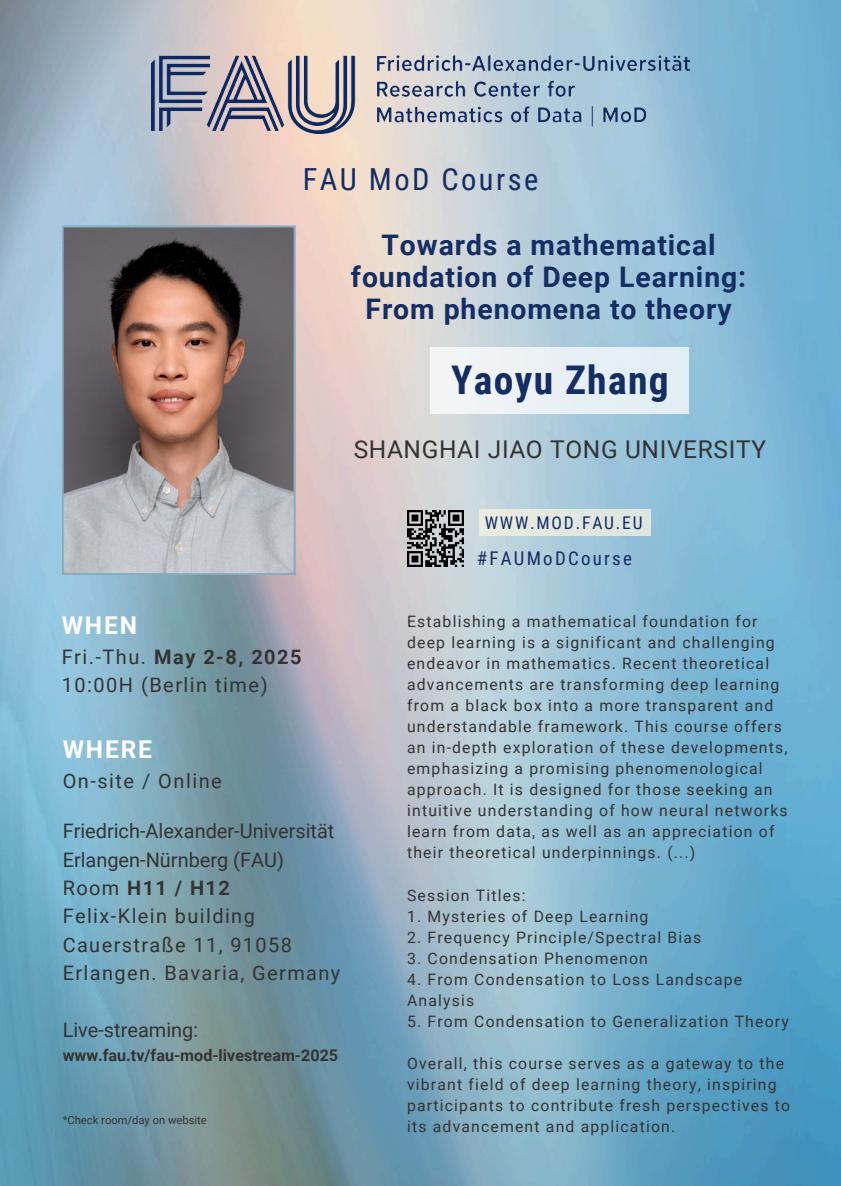
<style>
.page{position:relative;width:841px;height:1186px;background:#fff}
.page>*{position:absolute;margin:0;border:0;box-sizing:border-box;transform-origin:0 0}
.t1{font:700 39.55px "Roboto Condensed";letter-spacing:.035em;color:#142d63}
.t2{font:30.45px "Roboto Condensed";letter-spacing:.08em;color:#142d63}
.t3{font:700 28.32px/31.8px "Roboto";letter-spacing:.035em;color:#142d63;text-align:center}
.t4{font:24.5px "Roboto";letter-spacing:.025em;color:#333}
.t5{font:700 24.5px "Roboto";letter-spacing:.075em;color:#fff}
.t6{font:19.95px/28.3px "Roboto";letter-spacing:.07em;color:#333}
.t7{font:19.95px "Roboto";color:#333}
.t8{font:18.9px "Roboto Condensed";letter-spacing:.12em;color:#142d63}
.t9{font:17.5px "Roboto Condensed";letter-spacing:.105em;color:#142d63}
.t10{font:700 16.1px "Roboto";color:#333}
.t11{font:15.75px/21px "Roboto";letter-spacing:.075em;color:#333}
.t12{font:11.2px "Roboto";color:#333}
.s1{font-weight:700}
</style>
<div class="page">
<img style="left:0;top:0;width:840px;height:1186px">
<img style="left:151px;top:55px;width:538px;height:78px">
<svg style="left:62px;top:225px;width:233px;height:350px;background:#8b7e7c"></svg>
<img style="left:407px;top:510px;width:56px;height:57px">
<div style="left:430px;top:347px;width:259px;height:67px;background:#e9f0f4"></div>
<div style="left:478px;top:509px;width:172px;height:27px;background:#e2e8e0"></div>
<p class="t2" style="left:303px;top:161px;width:237px">FAU MoD Course</p>
<h2 class="t3" style="left:351px;top:230px;width:396px">Towards a mathematical foundation of Deep Learning:<br>From phenomena to theory</h2>
<h3 class="t1" style="left:451px;top:357px;width:219px">Yaoyu Zhang</h3>
<p class="t4" style="left:353px;top:435px;width:414px">SHANGHAI JIAO TONG UNIVERSITY</p>
<h1 class="t9" style="left:484px;top:512px;width:159px">WWW.MOD.FAU.EU</h1>
<p class="t5" style="left:62px;top:611px;width:77px">WHEN</p>
<p class="t6" style="left:62px;top:643px;width:241px">Fri.-Thu. <span class="s1">May 2-8, 2025<br></span>10:00H (Berlin time)</p>
<p class="t5" style="left:63px;top:735px;width:91px">WHERE</p>
<p class="t6" style="left:63px;top:767px;width:160px">On-site / Online</p>
<p class="t6" style="left:63px;top:817px;width:279px">Friedrich-Alexander-Universität<br>Erlangen-Nürnberg (FAU)<br>Room <span class="s1">H11 / H12<br></span>Felix-Klein building<br>Cauerstraße 11, 91058<br>Erlangen. Bavaria, Germany</p>
<p class="t7" style="left:63px;top:1018px;width:137px">Live-streaming:</p>
<p class="t10" style="left:63px;top:1046px;width:277px">www.fau.tv/fau-mod-livestream-2025</p>
<p class="t12" style="left:63px;top:1114px;width:146px">*Check room/day on website</p>
<p class="t8" style="left:476px;top:548px;width:156px">#FAUMoDCourse</p>
<h4 class="t11" style="left:407px;top:611px;width:382px">Establishing a mathematical foundation for deep learning is a significant and challenging endeavor in mathematics. Recent theoretical advancements are transforming deep learning from a black box into a more transparent and understandable framework. This course offers an in-depth exploration of these developments, emphasizing a promising phenomenological approach. It is designed for those seeking an intuitive understanding of how neural networks learn from data, as well as an appreciation of their theoretical underpinnings. (...)</h4>
<p class="t11" style="left:407px;top:884px;width:120px">Session Titles:</p>
<h6 class="t11" style="left:407px;top:905px;width:243px">1. Mysteries of Deep Learning</h6>
<h5 class="t11" style="left:407px;top:926px;width:296px">2. Frequency Principle/Spectral Bias</h5>
<h5 class="t11" style="left:407px;top:947px;width:242px">3. Condensation Phenomenon</h5>
<h5 class="t11" style="left:407px;top:968px;width:336px">4. From Condensation to Loss Landscape<br>Analysis</h5>
<h5 class="t11" style="left:407px;top:1010px;width:383px">5. From Condensation to Generalization Theory</h5>
<p class="t11" style="left:407px;top:1052px;width:384px">Overall, this course serves as a gateway to the vibrant field of deep learning theory, inspiring participants to contribute fresh perspectives to its advancement and application.</p>
</div>
